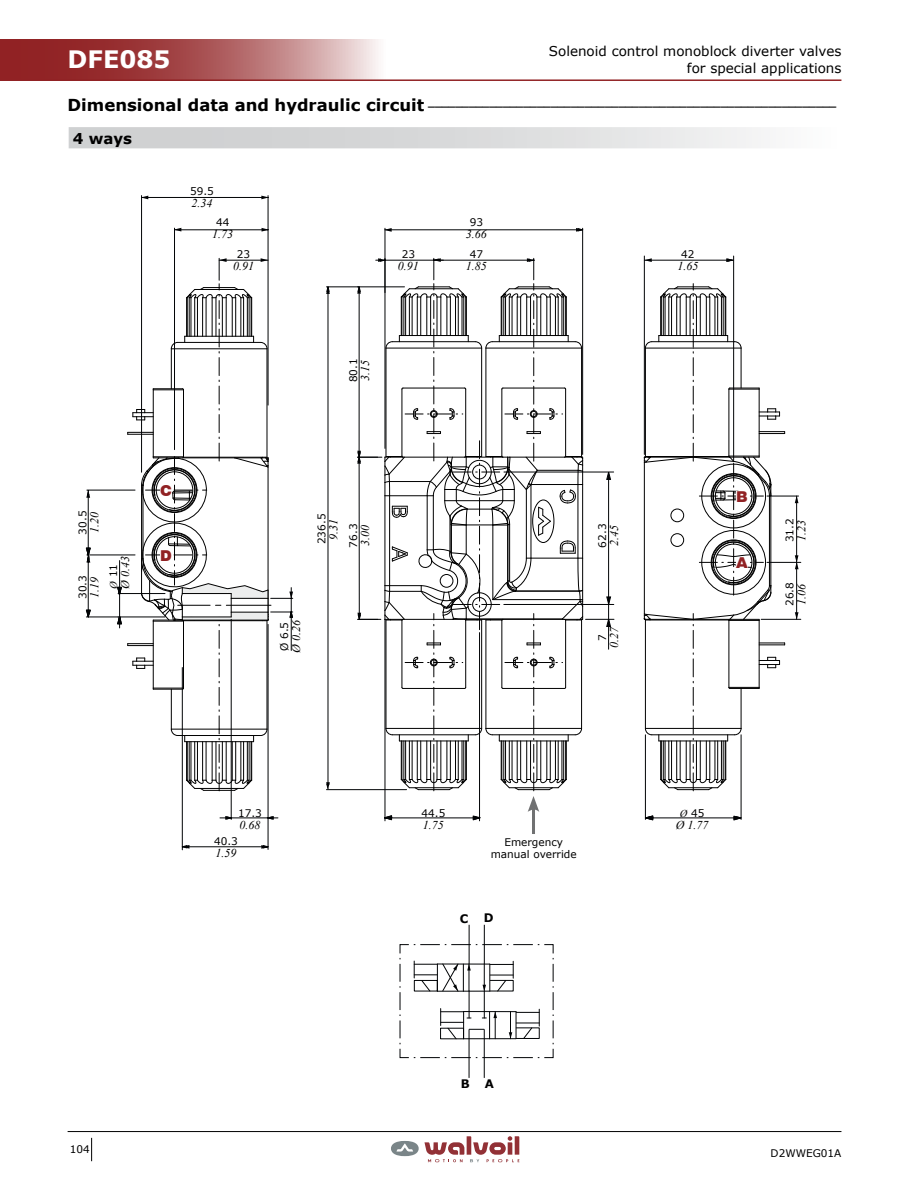
<style>
.page{position:relative;width:918px;height:1188px;background:#fff}
.page>*{position:absolute;margin:0;border:0;box-sizing:border-box;transform-origin:0 0}
.t1{font:700 24px "Verdana";color:#fff}
.t2{font:700 15px "Verdana";color:#000}
.t3{font:15px "Swiss 721 Black SWA";color:#912224}
.t4{font:13.5px "Verdana";color:#000}
.t5{font:italic 12px "Times New Roman";color:#000}
.t6{font:700 11.85px "Verdana";color:#000}
.t7{font:10.5px/12px "Verdana";color:#000;text-align:center}
.t8{font:700 9.6px "Verdana";color:#000}
.s1{font-size:16.5px}
.s2{font-family:"Times New Roman";font-style:italic}
</style>
<div class="page">
<svg style="left:4px;top:39px;width:374px;height:40px;background:#af6061"></svg>
<hr style="left:0;top:79px;width:841px;height:2px;background:#912224">
<hr style="left:68px;top:1131px;width:773px;height:1px;background:#000">
<svg style="left:91px;top:1138px;width:1px;height:23px"></svg>
<div style="left:391px;top:1141px;width:28px;height:15px;background:#7a8588;border-radius:50%"></div>
<svg style="left:396px;top:1144px;width:17px;height:8px"></svg>
<svg style="left:424px;top:1136px;width:95px;height:26px"></svg>
<div style="left:69px;top:133px;width:774px;height:16px;background:#f0f0f1"></div>
<div style="left:69px;top:127px;width:774px;height:21px;background:linear-gradient(to right,#c6c8c9,#f5f5f6)"></div>
<svg style="left:384px;top:228px;width:8px;height:4px"></svg>
<hr style="left:385px;top:228px;width:1px;height:220px;background:#010305">
<hr style="left:582px;top:228px;width:1px;height:226px;background:#010305">
<hr style="left:385px;top:230px;width:198px;height:1px;background:#010305">
<svg style="left:576px;top:228px;width:7px;height:4px"></svg>
<hr style="left:385px;top:619px;width:1px;height:202px;background:#010305">
<hr style="left:479px;top:633px;width:1px;height:188px;background:#010305">
<hr style="left:761px;top:619px;width:40px;height:1px;background:#010305">
<hr style="left:767px;top:496px;width:32px;height:1px;background:#010305">
<hr style="left:796px;top:496px;width:1px;height:66px;background:#010305">
<svg style="left:795px;top:555px;width:4px;height:14px"></svg>
<svg style="left:795px;top:612px;width:4px;height:8px"></svg>
<hr style="left:767px;top:562px;width:34px;height:1px;background:#010305">
<hr style="left:796px;top:562px;width:1px;height:57px;background:#010305">
<hr style="left:741px;top:735px;width:1px;height:84px;background:#010305">
<hr style="left:645px;top:735px;width:1px;height:84px;background:#010305">
<svg style="left:644px;top:815px;width:98px;height:6px"></svg>
<hr style="left:644px;top:256px;width:1px;height:198px;background:#010305">
<hr style="left:733px;top:256px;width:1px;height:205px;background:#010305">
<hr style="left:644px;top:260px;width:90px;height:1px;background:#010305">
<svg style="left:726px;top:258px;width:8px;height:4px"></svg>
<svg style="left:644px;top:258px;width:8px;height:4px"></svg>
<svg style="left:261px;top:196px;width:7px;height:3px"></svg>
<hr style="left:175px;top:230px;width:93px;height:1px;background:#010305">
<hr style="left:142px;top:197px;width:126px;height:1px;background:#010305">
<hr style="left:268px;top:196px;width:1px;height:209px;background:#010305">
<hr style="left:141px;top:196px;width:1px;height:276px;background:#010305">
<hr style="left:174px;top:228px;width:1px;height:222px;background:#010305">
<svg style="left:141px;top:196px;width:7px;height:3px"></svg>
<svg style="left:175px;top:228px;width:6px;height:3px"></svg>
<svg style="left:262px;top:228px;width:7px;height:4px"></svg>
<svg style="left:326px;top:782px;width:4px;height:7px"></svg>
<hr style="left:326px;top:789px;width:81px;height:1px;background:#010305">
<hr style="left:326px;top:287px;width:33px;height:1px;background:#010305">
<hr style="left:328px;top:287px;width:1px;height:497px;background:#010305">
<svg style="left:326px;top:286px;width:4px;height:8px"></svg>
<svg style="left:86px;top:258px;width:207px;height:592px"></svg>
<svg style="left:643px;top:284px;width:142px;height:507px"></svg>
<hr style="left:469px;top:1039px;width:1px;height:39px;background:#010305">
<hr style="left:484px;top:1039px;width:1px;height:39px;background:#010305">
<hr style="left:469px;top:925px;width:1px;height:39px;background:#010305">
<hr style="left:484px;top:925px;width:1px;height:39px;background:#010305">
<svg style="left:400px;top:944px;width:154px;height:114px"></svg>
<hr style="left:532px;top:806px;width:3px;height:28px;background:#707172">
<svg style="left:357px;top:258px;width:257px;height:562px"></svg>
<div style="left:736px;top:557px;width:12px;height:11px;background:#fff"></div>
<div style="left:736px;top:491px;width:12px;height:11px;background:#fff"></div>
<div style="left:160px;top:550px;width:12px;height:11px;background:#fff"></div>
<div style="left:160px;top:485px;width:12px;height:11px;background:#fff"></div>
<h1 class="t1" style="left:68px;top:42px;width:105px">DFE085</h1>
<p class="t4" style="left:549px;top:42px;width:294px">Solenoid control monoblock diverter valves</p>
<p class="t4" style="left:687px;top:58px;width:156px">for special applications</p>
<p class="t8" style="left:68px;top:96px;width:770px"><span class="s1">Dimensional data and hydraulic circuit</span> ____________________________________________________________</p>
<h2 class="t2" style="left:73px;top:128px;width:61px">4 ways</h2>
<p class="t7" style="left:190px;top:185px;width:25px">59.5</p>
<p class="t5" style="left:191px;top:195px;width:22px">2.34</p>
<p class="t7" style="left:216px;top:216px;width:15px">44</p>
<p class="t5" style="left:212px;top:226px;width:22px">1.73</p>
<p class="t7" style="left:237px;top:248px;width:15px">23</p>
<p class="t5" style="left:233px;top:258px;width:22px">0.91</p>
<p class="t7" style="left:402px;top:248px;width:15px">23</p>
<p class="t5" style="left:398px;top:258px;width:22px">0.91</p>
<p class="t7" style="left:347px;top:382px;width:25px;rotate:-90deg">80.1</p>
<p class="t5" style="left:357px;top:381px;width:22px;rotate:-90deg">3.15</p>
<p class="t7" style="left:470px;top:216px;width:15px">93</p>
<p class="t5" style="left:466px;top:226px;width:22px">3.66</p>
<p class="t7" style="left:470px;top:248px;width:15px">47</p>
<p class="t5" style="left:466px;top:258px;width:22px">1.85</p>
<p class="t7" style="left:77px;top:535px;width:25px;rotate:-90deg">30.5</p>
<p class="t5" style="left:86px;top:533px;width:22px;rotate:-90deg">1.20</p>
<p class="t7" style="left:77px;top:599px;width:25px;rotate:-90deg">30.3</p>
<p class="t5" style="left:86px;top:598px;width:22px;rotate:-90deg">1.19</p>
<p class="t7" style="left:107px;top:589px;width:26px;rotate:-90deg"><span class="s2">Ø</span> 11</p>
<p class="t5" style="left:117px;top:589px;width:34px;rotate:-90deg">Ø 0.43</p>
<h2 class="t3" style="left:160px;top:482px;width:13px">C</h2>
<h2 class="t3" style="left:160px;top:547px;width:13px">D</h2>
<p class="t7" style="left:316px;top:544px;width:32px;rotate:-90deg">236.5</p>
<p class="t5" style="left:325px;top:540px;width:22px;rotate:-90deg">9.31</p>
<p class="t7" style="left:347px;top:548px;width:25px;rotate:-90deg">76.3</p>
<p class="t5" style="left:357px;top:546px;width:22px;rotate:-90deg">3.00</p>
<p class="t7" style="left:596px;top:548px;width:25px;rotate:-90deg">62.3</p>
<p class="t5" style="left:606px;top:546px;width:22px;rotate:-90deg">2.45</p>
<p class="t7" style="left:278px;top:651px;width:31px;rotate:-90deg">Ø 6.5</p>
<p class="t5" style="left:288px;top:653px;width:34px;rotate:-90deg">Ø 0.26</p>
<p class="t7" style="left:596px;top:641px;width:8px;rotate:-90deg">7</p>
<p class="t5" style="left:606px;top:648px;width:23px;rotate:-90deg">0.27</p>
<p class="t7" style="left:681px;top:248px;width:15px">42</p>
<p class="t5" style="left:677px;top:258px;width:22px">1.65</p>
<h2 class="t3" style="left:736px;top:488px;width:13px">B</h2>
<h2 class="t3" style="left:736px;top:554px;width:13px">A</h2>
<p class="t7" style="left:784px;top:542px;width:25px;rotate:-90deg">31.2</p>
<p class="t5" style="left:793px;top:541px;width:22px;rotate:-90deg">1.23</p>
<p class="t7" style="left:784px;top:606px;width:25px;rotate:-90deg">26.8</p>
<p class="t5" style="left:793px;top:604px;width:23px;rotate:-90deg">1.06</p>
<p class="t7" style="left:238px;top:807px;width:25px">17.3</p>
<p class="t5" style="left:240px;top:816px;width:22px">0.68</p>
<p class="t7" style="left:214px;top:835px;width:25px">40.3</p>
<p class="t5" style="left:215px;top:845px;width:22px">1.59</p>
<p class="t7" style="left:422px;top:807px;width:25px">44.5</p>
<p class="t5" style="left:423px;top:816px;width:22px">1.75</p>
<p class="t7" style="left:491px;top:836px;width:88px">Emergency manual override</p>
<p class="t6" style="left:460px;top:910px;width:10px">C</p>
<p class="t6" style="left:484px;top:909px;width:11px">D</p>
<p class="t7" style="left:680px;top:807px;width:26px"><span class="s2">Ø</span> 45</p>
<p class="t5" style="left:676px;top:816px;width:34px">Ø 1.77</p>
<p class="t7" style="left:70px;top:1143px;width:22px">104</p>
<p class="t6" style="left:461px;top:1075px;width:10px">B</p>
<p class="t6" style="left:485px;top:1075px;width:11px">A</p>
<p class="t7" style="left:771px;top:1147px;width:72px">D2WWEG01A</p>
</div>
